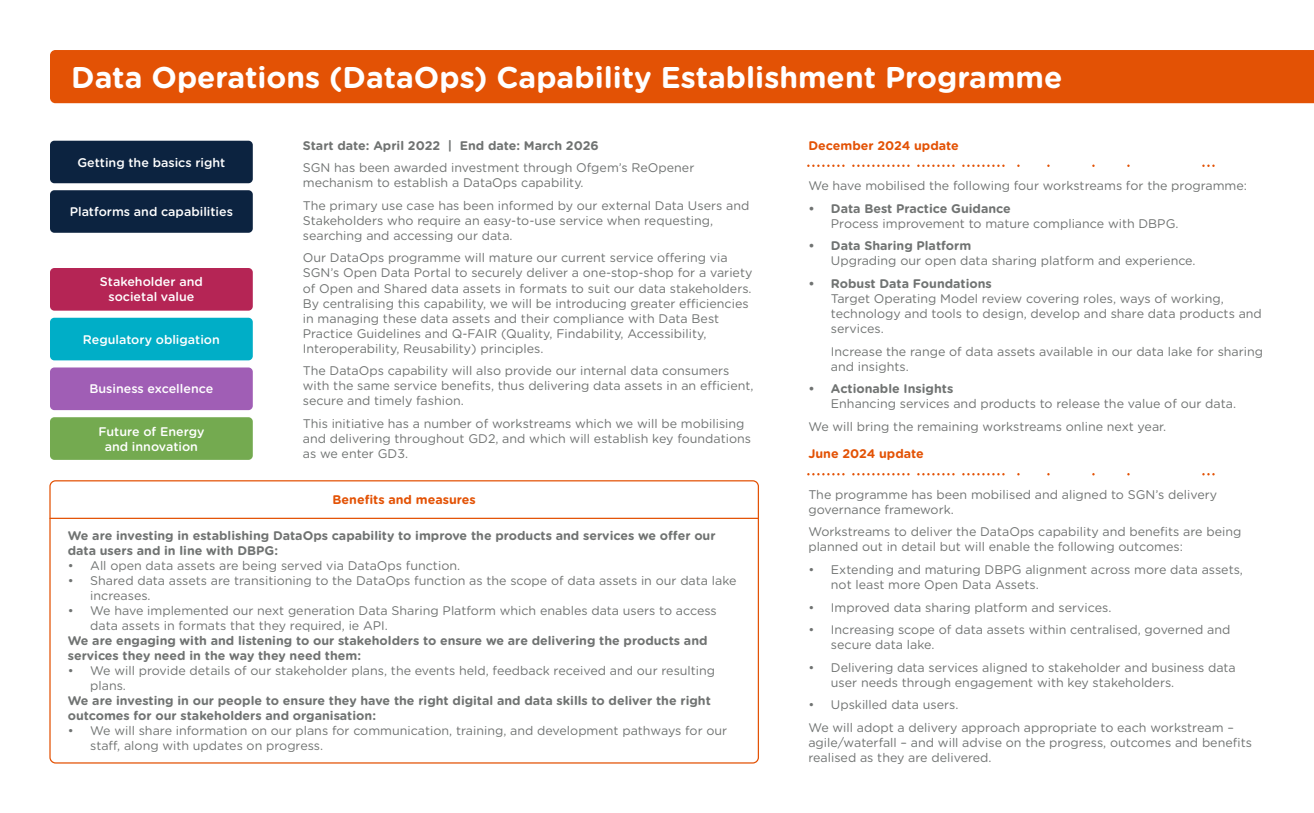
<style>
.page{position:relative;width:1314px;height:813px;background:#fff}
.page>*{position:absolute;margin:0;border:0;box-sizing:border-box;transform-origin:0 0}
.t1{font:700 30px "Gotham Rounded";color:#fff}
.t2{font:12.5px/15px "Gotham Rounded";color:#707372}
.t3{font:700 12.5px/15px "Gotham Rounded";color:#707372}
.t4{font:500 12.5px/15px "Gotham Rounded";color:#fff;text-align:center}
.t5{font:700 12.5px "Gotham Rounded";color:#e35205}
</style>
<div class="page">
<svg style="left:808px;top:164px;width:407px;height:3px"></svg>
<svg style="left:808px;top:473px;width:407px;height:2px"></svg>
<hr style="left:50px;top:517px;width:708px;height:2px;background:#e35205">
<div style="left:50px;top:50px;width:1264px;height:53px;background:#e35205"></div>
<div style="left:50px;top:268px;width:203px;height:42px;background:#b52555;border-radius:4px"></div>
<div style="left:50px;top:318px;width:203px;height:42px;background:#00aec7;border-radius:4px"></div>
<div style="left:50px;top:367px;width:203px;height:43px;background:#a05eb5;border-radius:4px"></div>
<div style="left:50px;top:417px;width:203px;height:43px;background:#74aa50;border-radius:4px"></div>
<div style="left:50px;top:141px;width:203px;height:42px;background:#0c2340;border-radius:4px"></div>
<div style="left:50px;top:190px;width:203px;height:43px;background:#0c2340;border-radius:4px"></div>
<h1 class="t1" style="left:71px;top:64px;width:993px">Data Operations (DataOps) Capability Establishment Programme</h1>
<p class="t4" style="left:77px;top:155px;width:150px">Getting the basics right</p>
<p class="t4" style="left:70px;top:205px;width:165px">Platforms and capabilities</p>
<p class="t4" style="left:100px;top:275px;width:104px">Stakeholder and societal value</p>
<p class="t4" style="left:83px;top:332px;width:138px">Regulatory obligation</p>
<p class="t4" style="left:90px;top:382px;width:125px">Business excellence</p>
<p class="t4" style="left:98px;top:424px;width:108px">Future of Energy and innovation</p>
<p class="t3" style="left:303px;top:139px;width:297px">Start date: April 2022 | End date: March 2026</p>
<p class="t2" style="left:303px;top:161px;width:393px">SGN has been awarded investment through Ofgem’s ReOpener mechanism to establish a DataOps capability.</p>
<p class="t2" style="left:303px;top:199px;width:448px">The primary use case has been informed by our external Data Users and<br>Stakeholders who require an easy-to-use service when requesting, searching and accessing our data.</p>
<p class="t2" style="left:303px;top:251px;width:451px">Our DataOps programme will mature our current service offering via SGN’s Open Data Portal to securely deliver a one-stop-shop for a variety of Open and Shared data assets in formats to suit our data stakeholders.<br>By centralising this capability, we will be introducing greater efficiencies in managing these data assets and their compliance with Data Best Practice Guidelines and Q-FAIR (Quality, Findability, Accessibility, Interoperability, Reusability) principles.</p>
<p class="t2" style="left:303px;top:364px;width:452px">The DataOps capability will also provide our internal data consumers with the same service benefits, thus delivering data assets in an efficient, secure and timely fashion.</p>
<p class="t2" style="left:303px;top:416px;width:450px">This initiative has a number of workstreams which we will be mobilising and delivering throughout GD2, and which will establish key foundations as we enter GD3.</p>
<p class="t5" style="left:332px;top:494px;width:145px">Benefits and measures</p>
<p class="t3" style="left:68px;top:529px;width:649px">We are investing in establishing DataOps capability to improve the products and services we offer our data users and in line with DBPG:</p>
<p class="t2" style="left:68px;top:559px;width:394px">• All open data assets are being served via DataOps function.</p>
<p class="t2" style="left:90px;top:574px;width:648px;text-indent:-23px">• Shared data assets are transitioning to the DataOps function as the scope of data assets in our data lake increases.</p>
<p class="t2" style="left:90px;top:604px;width:628px;text-indent:-23px">• We have implemented our next generation Data Sharing Platform which enables data users to access data assets in formats that they required, ie API.</p>
<p class="t3" style="left:68px;top:634px;width:641px">We are engaging with and listening to our stakeholders to ensure we are delivering the products and services they need in the way they need them:</p>
<p class="t2" style="left:90px;top:664px;width:626px;text-indent:-23px">• We will provide details of our stakeholder plans, the events held, feedback received and our resulting plans.</p>
<p class="t3" style="left:68px;top:694px;width:645px">We are investing in our people to ensure they have the right digital and data skills to deliver the right outcomes for our stakeholders and organisation:</p>
<p class="t2" style="left:90px;top:724px;width:639px;text-indent:-23px">• We will share information on our plans for communication, training, and development pathways for our staff, along with updates on progress.</p>
<p class="t5" style="left:808px;top:140px;width:152px">December 2024 update</p>
<p class="t2" style="left:808px;top:179px;width:440px">We have mobilised the following four workstreams for the programme:</p>
<p class="t3" style="left:808px;top:202px;width:204px">• Data Best Practice Guidance</p>
<p class="t2" style="left:831px;top:217px;width:349px">Process improvement to mature compliance with DBPG.</p>
<p class="t3" style="left:808px;top:239px;width:164px">• Data Sharing Platform</p>
<p class="t2" style="left:831px;top:254px;width:366px">Upgrading our open data sharing platform and experience.</p>
<p class="t3" style="left:808px;top:277px;width:185px">• Robust Data Foundations</p>
<p class="t2" style="left:831px;top:292px;width:432px">Target Operating Model review covering roles, ways of working, technology and tools to design, develop and share data products and services.</p>
<p class="t2" style="left:831px;top:344px;width:434px">Increase the range of data assets available in our data lake for sharing and insights.</p>
<p class="t3" style="left:808px;top:382px;width:146px">• Actionable Insights</p>
<p class="t2" style="left:808px;top:393px;width:429px;line-height:22.5px;text-indent:22px">Enhancing services and products to release the value of our data.<br>We will bring the remaining workstreams online next year.</p>
<p class="t5" style="left:808px;top:448px;width:117px">June 2024 update</p>
<p class="t2" style="left:808px;top:487px;width:410px">The programme has been mobilised and aligned to SGN’s delivery governance framework.</p>
<p class="t2" style="left:808px;top:525px;width:434px">Workstreams to deliver the DataOps capability and benefits are being planned out in detail but will enable the following outcomes:</p>
<p class="t2" style="left:831px;top:562px;width:414px;text-indent:-22px">• Extending and maturing DBPG alignment across more data assets, not least more Open Data Assets.</p>
<p class="t2" style="left:808px;top:600px;width:304px">• Improved data sharing platform and services.</p>
<p class="t2" style="left:831px;top:622px;width:401px;text-indent:-22px">• Increasing scope of data assets within centralised, governed and secure data lake.</p>
<p class="t2" style="left:831px;top:660px;width:406px;text-indent:-22px">• Delivering data services aligned to stakeholder and business data user needs through engagement with key stakeholders.</p>
<p class="t2" style="left:808px;top:694px;width:427px;line-height:22.5px">• Upskilled data users.<br>We will adopt a delivery approach appropriate to each workstream –</p>
<p class="t2" style="left:808px;top:735px;width:445px">agile/waterfall – and will advise on the progress, outcomes and benefits realised as they are delivered.</p>
</div>
